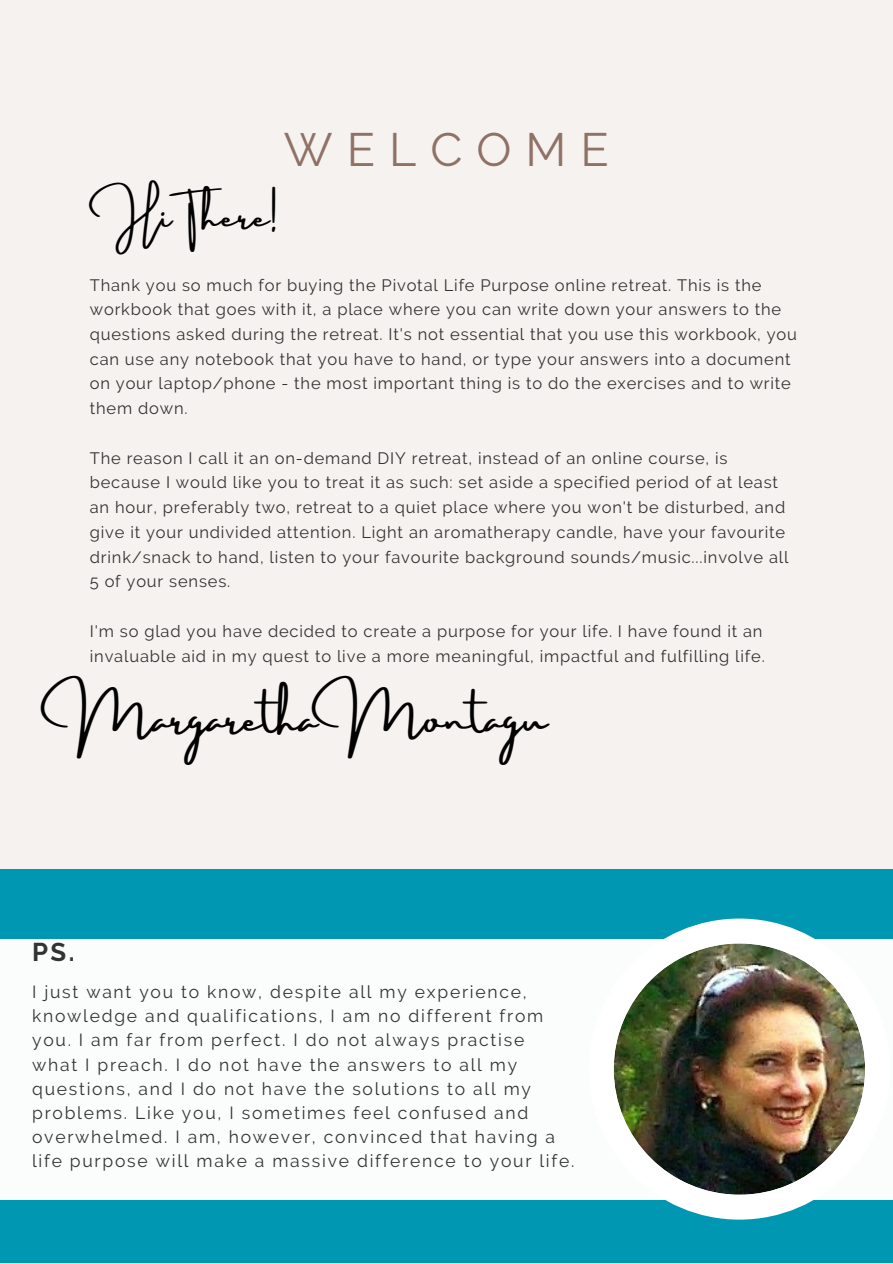
<style>
.page{position:relative;width:893px;height:1264px;background:#fff}
.page>*{position:absolute;margin:0;border:0;box-sizing:border-box;transform-origin:0 0}
.t1{font:46.65px "Raleway";letter-spacing:.3em;color:#8f7166}
.t2{font:42px "Amsterdam Three";color:#000}
.t3{font:34.65px "Amsterdam Three";letter-spacing:.025em;color:#000}
.t4{font:700 25.65px "Raleway";color:#333}
.t5{font:17.55px/24px "Raleway";letter-spacing:.1em;color:#333}
.t6{font:16.5px/24.8px "Raleway";letter-spacing:.05em;color:#333}
</style>
<div class="page">
<div style="left:0;top:0;width:892px;height:1262px;background:#f6f2ef"></div>
<div style="left:0;top:868px;width:892px;height:394px;background:#0097b2"></div>
<div style="left:0;top:938px;width:892px;height:261px;background:#fff"></div>
<img style="left:589px;top:918px;width:300px;height:301px">
<h3 class="t3" style="left:89px;top:197px;width:189px">Hi There!</h3>
<h1 class="t1" style="left:284px;top:122px;width:326px">WELCOME</h1>
<p class="t6" style="left:90px;top:272px;width:708px">Thank you so much for buying the Pivotal Life Purpose online retreat. This is the workbook that goes with it, a place where you can write down your answers to the questions asked during the retreat. It's not essential that you use this workbook, you can use any notebook that you have to hand, or type your answers into a document on your laptop/phone - the most important thing is to do the exercises and to write them down.</p>
<p class="t6" style="left:90px;top:445px;width:700px">The reason I call it an on-demand DIY retreat, instead of an online course, is because I would like you to treat it as such: set aside a specified period of at least an hour, preferably two, retreat to a quiet place where you won't be disturbed, and give it your undivided attention. Light an aromatherapy candle, have your favourite drink/snack to hand, listen to your favourite background sounds/music...involve all 5 of your senses.</p>
<p class="t6" style="left:90px;top:618px;width:676px">I'm so glad you have decided to create a purpose for your life. I have found it an invaluable aid in my quest to live a more meaningful, impactful and fulfilling life.</p>
<h2 class="t2" style="left:63px;top:695px;width:485px">Margaretha Montagu</h2>
<h3 class="t4" style="left:32px;top:936px;width:44px">PS.</h3>
<p class="t5" style="left:32px;top:980px;width:543px">I just want you to know, despite all my experience, knowledge and qualifications, I am no different from you. I am far from perfect. I do not always practise<br>what I preach. I do not have the answers to all my questions, and I do not have the solutions to all my problems. Like you, I sometimes feel confused and overwhelmed. I am, however, convinced that having a life purpose will make a massive difference to your life.</p>
</div>
